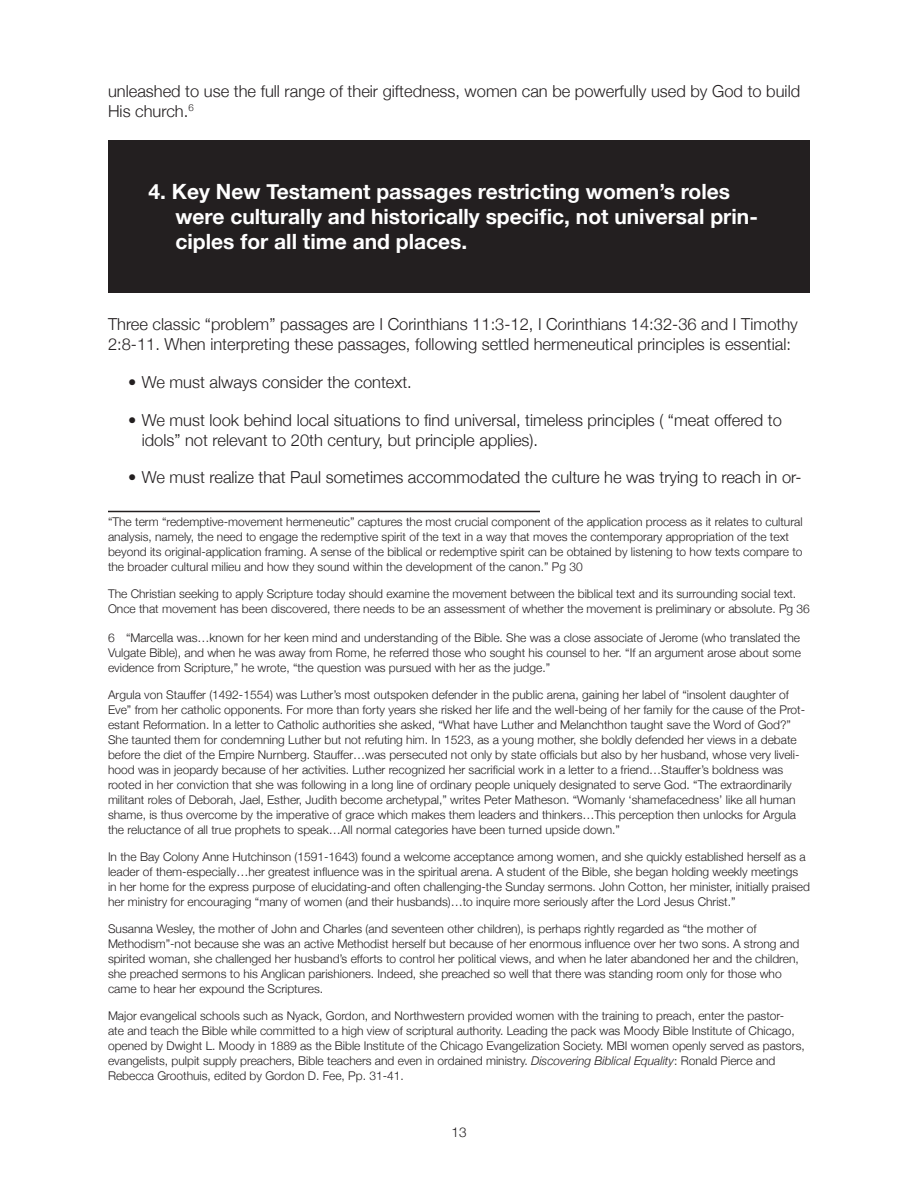
<style>
.page{position:relative;width:918px;height:1188px;background:#fff}
.page>*{position:absolute;margin:0;border:0;box-sizing:border-box;transform-origin:0 0}
.t1{font:700 21px/25.2px "Helvetica Neue";color:#fff}
.Plain_Bullets{font:300 16.5px/19.8px "Helvetica Neue";color:#231f20}
.Base_Style{font:300 16.5px/19.8px "Helvetica Neue";color:#231f20}
.Footnote{font:300 16.5px/19.8px "Helvetica Neue";color:#231f20}
.t2{font:300 13.5px "Helvetica Neue";color:#231f20}
.Footnote-2{font:300 12px/15px "Helvetica Neue";color:#231f20}
.s1{font-style:italic}
</style>
<div class="page">
<div style="left:108px;top:140px;width:702px;height:153px;background:#231f20"></div>
<hr style="left:108px;top:511px;width:432px;height:1px;background:#231f20">
<p class="Footnote" style="left:108px;top:81px;width:694px">unleashed to use the full range of their giftedness, women can be powerfully used by God to build<br>His church.<sup>6</sup></p>
<p class="t1" style="left:176px;top:178px;width:584px;text-indent:-27px">4. Key New Testament passages restricting women’s roles were culturally and historically specific, not universal prin&shy;ciples for all time and places.</p>
<p class="Base_Style" style="left:108px;top:314px;width:691px">Three classic “problem” passages are I Corinthians 11:3-12, I Corinthians 14:32-36 and I Timothy<br>2:8-11. When interpreting these passages, following settled hermeneutical principles is essential:</p>
<p class="Plain_Bullets" style="left:128px;top:372px;width:285px">• We must always consider the context.</p>
<p class="Plain_Bullets" style="left:142px;top:410px;width:642px;text-indent:-14px">• We must look behind local situations to find universal, timeless principles ( “meat offered to idols” not relevant to 20th century, but principle applies).</p>
<p class="Plain_Bullets" style="left:128px;top:467px;width:675px">• We must realize that Paul sometimes accommodated the culture he was trying to reach in or-</p>
<p class="Footnote-2" style="left:108px;top:514px;width:696px">“The term “redemptive-movement hermeneutic” captures the most crucial component of the application process as it relates to cultural analysis, namely, the need to engage the redemptive spirit of the text in a way that moves the contemporary appropriation of the text beyond its original-application framing. A sense of the biblical or redemptive spirit can be obtained by listening to how texts compare to the broader cultural milieu and how they sound within the development of the canon.” Pg 30</p>
<p class="Footnote-2" style="left:108px;top:586px;width:703px">The Christian seeking to apply Scripture today should examine the movement between the biblical text and its surrounding social text.<br>Once that movement has been discovered, there needs to be an assessment of whether the movement is preliminary or absolute. Pg 36</p>
<p class="Footnote-2" style="left:108px;top:630px;width:695px;text-align:justify">6 “Marcella was…known for her keen mind and understanding of the Bible. She was a close associate of Jerome (who translated the Vulgate Bible), and when he was away from Rome, he referred those who sought his counsel to her. “If an argument arose about some evidence from Scripture,” he wrote, “the question was pursued with her as the judge.”</p>
<p class="Footnote-2" style="left:108px;top:687px;width:699px">Argula von Stauffer (1492-1554) was Luther’s most outspoken defender in the public arena, gaining her label of “insolent daughter of Eve” from her catholic opponents. For more than forty years she risked her life and the well-being of her family for the cause of the Prot&shy;estant Reformation. In a letter to Catholic authorities she asked, “What have Luther and Melanchthon taught save the Word of God?” She taunted them for condemning Luther but not refuting him. In 1523, as a young mother, she boldly defended her views in a debate before the diet of the Empire Nurnberg. Stauffer…was persecuted not only by state officials but also by her husband, whose very liveli&shy;hood was in jeopardy because of her activities. Luther recognized her sacrificial work in a letter to a friend…Stauffer’s boldness was rooted in her conviction that she was following in a long line of ordinary people uniquely designated to serve God. “The extraordinarily militant roles of Deborah, Jael, Esther, Judith become archetypal,” writes Peter Matheson. “Womanly ‘shamefacedness’ like all human shame, is thus overcome by the imperative of grace which makes them leaders and thinkers…This perception then unlocks for Argula the reluctance of all true prophets to speak…All normal categories have been turned upside down.”</p>
<p class="Footnote-2" style="left:108px;top:849px;width:703px">In the Bay Colony Anne Hutchinson (1591-1643) found a welcome acceptance among women, and she quickly established herself as a leader of them-especially…her greatest influence was in the spiritual arena. A student of the Bible, she began holding weekly meetings<br>in her home for the express purpose of elucidating-and often challenging-the Sunday sermons. John Cotton, her minister, initially praised her ministry for encouraging “many of women (and their husbands)…to inquire more seriously after the Lord Jesus Christ.”</p>
<p class="Footnote-2" style="left:108px;top:921px;width:693px">Susanna Wesley, the mother of John and Charles (and seventeen other children), is perhaps rightly regarded as “the mother of Methodism”-not because she was an active Methodist herself but because of her enormous influence over her two sons. A strong and spirited woman, she challenged her husband’s efforts to control her political views, and when he later abandoned her and the children, she preached sermons to his Anglican parishioners. Indeed, she preached so well that there was standing room only for those who came to hear her expound the Scriptures.</p>
<p class="Footnote-2" style="left:108px;top:1008px;width:698px">Major evangelical schools such as Nyack, Gordon, and Northwestern provided women with the training to preach, enter the pastor-<br>ate and teach the Bible while committed to a high view of scriptural authority. Leading the pack was Moody Bible Institute of Chicago, opened by Dwight L. Moody in 1889 as the Bible Institute of the Chicago Evangelization Society. MBI women openly served as pastors, evangelists, pulpit supply preachers, Bible teachers and even in ordained ministry. <span class="s1">Discovering Biblical Equality</span>: Ronald Pierce and Rebecca Groothuis, edited by Gordon D. Fee, Pp. 31-41.</p>
<p class="t2" style="left:451px;top:1123px;width:17px">13</p>
</div>
